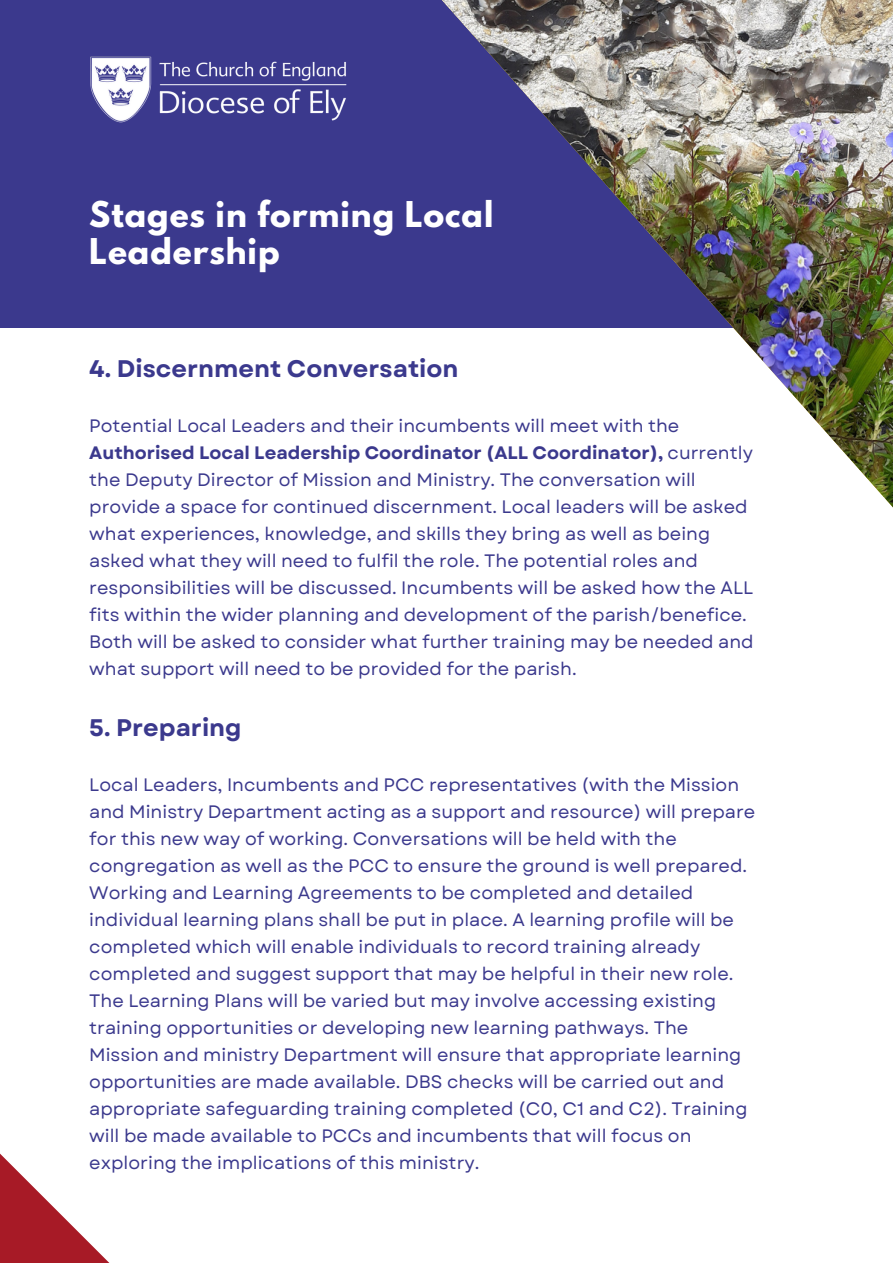
<style>
.page{position:relative;width:893px;height:1264px;background:#fff}
.page>*{position:absolute;margin:0;border:0;box-sizing:border-box;transform-origin:0 0}
.t1{font:700 31.5px/37px "League Spartan";letter-spacing:.03em;color:#fff}
.t2{font:700 24px "Garet";color:#3b398d}
.t3{font:18px/27px "Garet";color:#3b398d}
.s1{font-weight:700}
</style>
<div class="page">
<div style="left:0;top:0;width:892px;height:328px;background:#3b398d"></div>
<img style="left:442px;top:0;width:450px;height:507px">
<svg style="left:0;top:1153px;width:109px;height:109px"></svg>
<img style="left:90px;top:56px;width:257px;height:67px">
<p class="t1" style="left:89px;top:200px;width:405px">Stages in forming Local<br>Leadership</p>
<p class="t2" style="left:89px;top:351px;width:371px">4. Discernment Conversation</p>
<p class="t3" style="left:89px;top:412px;width:666px">Potential Local Leaders and their incumbents will meet with the <span class="s1">Authorised Local Leadership Coordinator (ALL Coordinator),</span> currently the Deputy Director of Mission and Ministry. The conversation will provide a space for continued discernment. Local leaders will be asked what experiences, knowledge, and skills they bring as well as being asked what they will need to fulfil the role. The potential roles and responsibilities will be discussed. Incumbents will be asked how the ALL fits within the wider planning and development of the parish/benefice.<br>Both will be asked to consider what further training may be needed and what support will need to be provided for the parish.</p>
<p class="t2" style="left:89px;top:710px;width:154px">5. Preparing</p>
<p class="t3" style="left:89px;top:771px;width:667px">Local Leaders, Incumbents and PCC representatives (with the Mission and Ministry Department acting as a support and resource) will prepare for this new way of working. Conversations will be held with the congregation as well as the PCC to ensure the ground is well prepared.<br>Working and Learning Agreements to be completed and detailed individual learning plans shall be put in place. A learning profile will be completed which will enable individuals to record training already completed and suggest support that may be helpful in their new role.<br>The Learning Plans will be varied but may involve accessing existing training opportunities or developing new learning pathways. The Mission and ministry Department will ensure that appropriate learning opportunities are made available. DBS checks will be carried out and appropriate safeguarding training completed (C0, C1 and C2). Training will be made available to PCCs and incumbents that will focus on exploring the implications of this ministry.</p>
</div>
